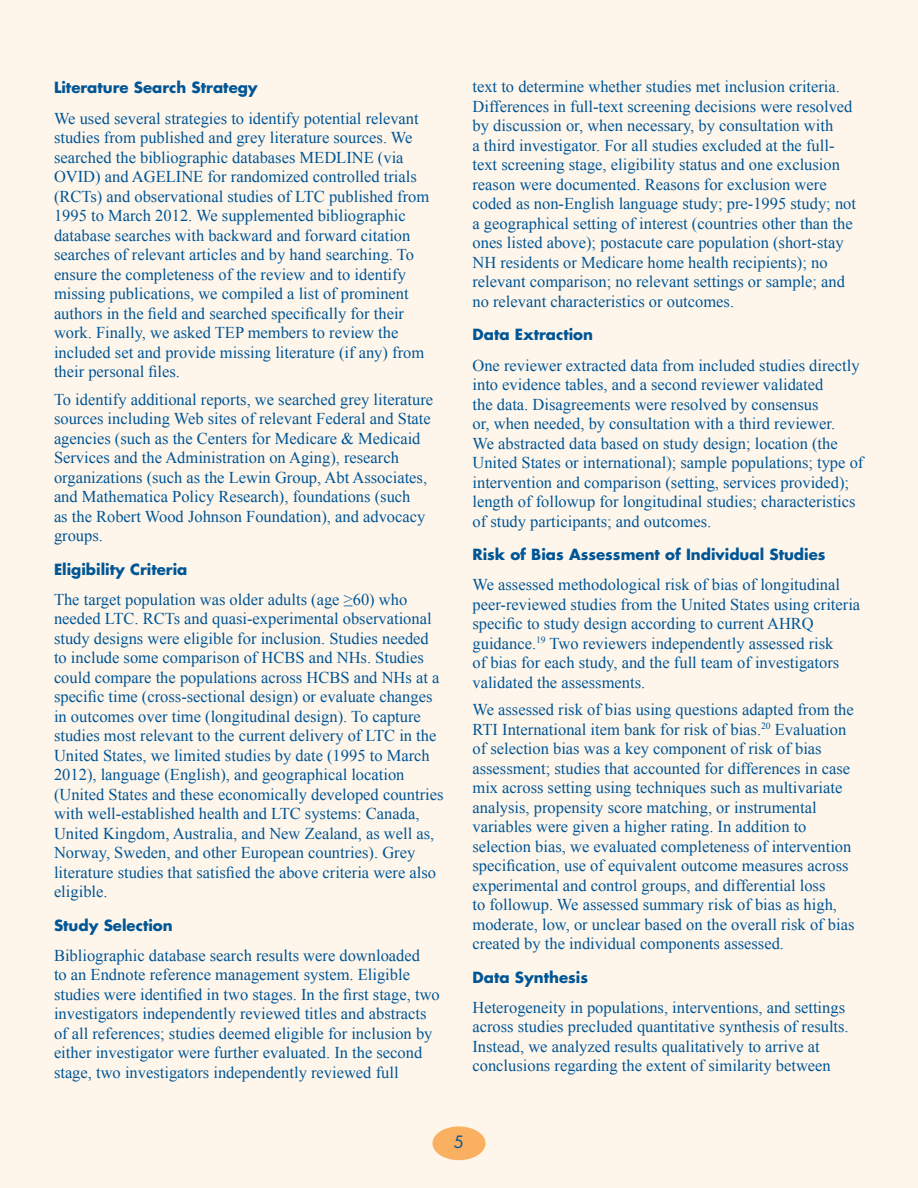
<style>
.page{position:relative;width:918px;height:1188px;background:#fef6eb}
.page>*{position:absolute;margin:0;border:0;box-sizing:border-box;transform-origin:0 0}
.Text{font:16.5px/19.5px "Times New Roman";color:#005595}
.t1{font:16.5px "Futura Std";color:#005595}
.Head_Level_2{font:700 15px "Futura Std";color:#005595}
</style>
<div class="page">
<div style="left:432px;top:1126px;width:54px;height:34px;background:#fab061;border-radius:50%"></div>
<p class="Head_Level_2" style="left:54px;top:78px;width:205px">Literature Search Strategy</p>
<p class="Text" style="left:54px;top:108px;width:377px">We used several strategies to identify potential relevant studies from published and grey literature sources. We searched the bibliographic databases MEDLINE (via OVID) and AGELINE for randomized controlled trials (RCTs) and observational studies of LTC published from 1995 to March 2012. We supplemented bibliographic database searches with backward and forward citation searches of relevant articles and by hand searching. To ensure the completeness of the review and to identify missing publications, we compiled a list of prominent authors in the field and searched specifically for their work. Finally, we asked TEP members to review the included set and provide missing literature (if any) from their personal files.</p>
<p class="Text" style="left:54px;top:389px;width:381px">To identify additional reports, we searched grey literature sources including Web sites of relevant Federal and State agencies (such as the Centers for Medicare &amp; Medicaid Services and the Administration on Aging), research organizations (such as the Lewin Group, Abt Associates, and Mathematica Policy Research), foundations (such<br>as the Robert Wood Johnson Foundation), and advocacy groups.</p>
<p class="Head_Level_2" style="left:54px;top:559px;width:135px">Eligibility Criteria</p>
<p class="Text" style="left:54px;top:589px;width:391px">The target population was older adults (age ≥60) who needed LTC. RCTs and quasi-experimental observational study designs were eligible for inclusion. Studies needed to include some comparison of HCBS and NHs. Studies could compare the populations across HCBS and NHs at a specific time (cross-sectional design) or evaluate changes in outcomes over time (longitudinal design). To capture studies most relevant to the current delivery of LTC in the United States, we limited studies by date (1995 to March 2012), language (English), and geographical location (United States and these economically developed countries with well-established health and LTC systems: Canada, United Kingdom, Australia, and New Zealand, as well as, Norway, Sweden, and other European countries). Grey literature studies that satisfied the above criteria were also eligible.</p>
<p class="Head_Level_2" style="left:54px;top:915px;width:120px">Study Selection</p>
<p class="Text" style="left:54px;top:945px;width:387px">Bibliographic database search results were downloaded<br>to an Endnote reference management system. Eligible studies were identified in two stages. In the first stage, two investigators independently reviewed titles and abstracts of all references; studies deemed eligible for inclusion by either investigator were further evaluated. In the second stage, two investigators independently reviewed full</p>
<p class="Text" style="left:472px;top:77px;width:385px">text to determine whether studies met inclusion criteria.<br>Differences in full-text screening decisions were resolved by discussion or, when necessary, by consultation with<br>a third investigator. For all studies excluded at the full&shy;text screening stage, eligibility status and one exclusion reason were documented. Reasons for exclusion were coded as non-English language study; pre-1995 study; not a geographical setting of interest (countries other than the ones listed above); postacute care population (short-stay NH residents or Medicare home health recipients); no relevant comparison; no relevant settings or sample; and no relevant characteristics or outcomes.</p>
<p class="Head_Level_2" style="left:472px;top:325px;width:122px">Data Extraction</p>
<p class="Text" style="left:472px;top:355px;width:392px">One reviewer extracted data from included studies directly into evidence tables, and a second reviewer validated<br>the data. Disagreements were resolved by consensus<br>or, when needed, by consultation with a third reviewer.<br>We abstracted data based on study design; location (the United States or international); sample populations; type of intervention and comparison (setting, services provided); length of followup for longitudinal studies; characteristics of study participants; and outcomes.</p>
<p class="Head_Level_2" style="left:472px;top:544px;width:355px">Risk of Bias Assessment of Individual Studies</p>
<p class="Text" style="left:472px;top:575px;width:389px">We assessed methodological risk of bias of longitudinal peer-reviewed studies from the United States using criteria specific to study design according to current AHRQ guidance.<sup>19</sup> Two reviewers independently assessed risk<br>of bias for each study, and the full team of investigators validated the assessments.</p>
<p class="Text" style="left:472px;top:700px;width:383px">We assessed risk of bias using questions adapted from the RTI International item bank for risk of bias.<sup>20</sup> Evaluation of selection bias was a key component of risk of bias assessment; studies that accounted for differences in case mix across setting using techniques such as multivariate analysis, propensity score matching, or instrumental variables were given a higher rating. In addition to selection bias, we evaluated completeness of intervention specification, use of equivalent outcome measures across experimental and control groups, and differential loss<br>to followup. We assessed summary risk of bias as high, moderate, low, or unclear based on the overall risk of bias created by the individual components assessed.</p>
<p class="Head_Level_2" style="left:472px;top:967px;width:117px">Data Synthesis</p>
<p class="Text" style="left:472px;top:997px;width:378px">Heterogeneity in populations, interventions, and settings across studies precluded quantitative synthesis of results.<br>Instead, we analyzed results qualitatively to arrive at conclusions regarding the extent of similarity between</p>
<p class="t1" style="left:454px;top:1131px;width:12px">5</p>
</div>
